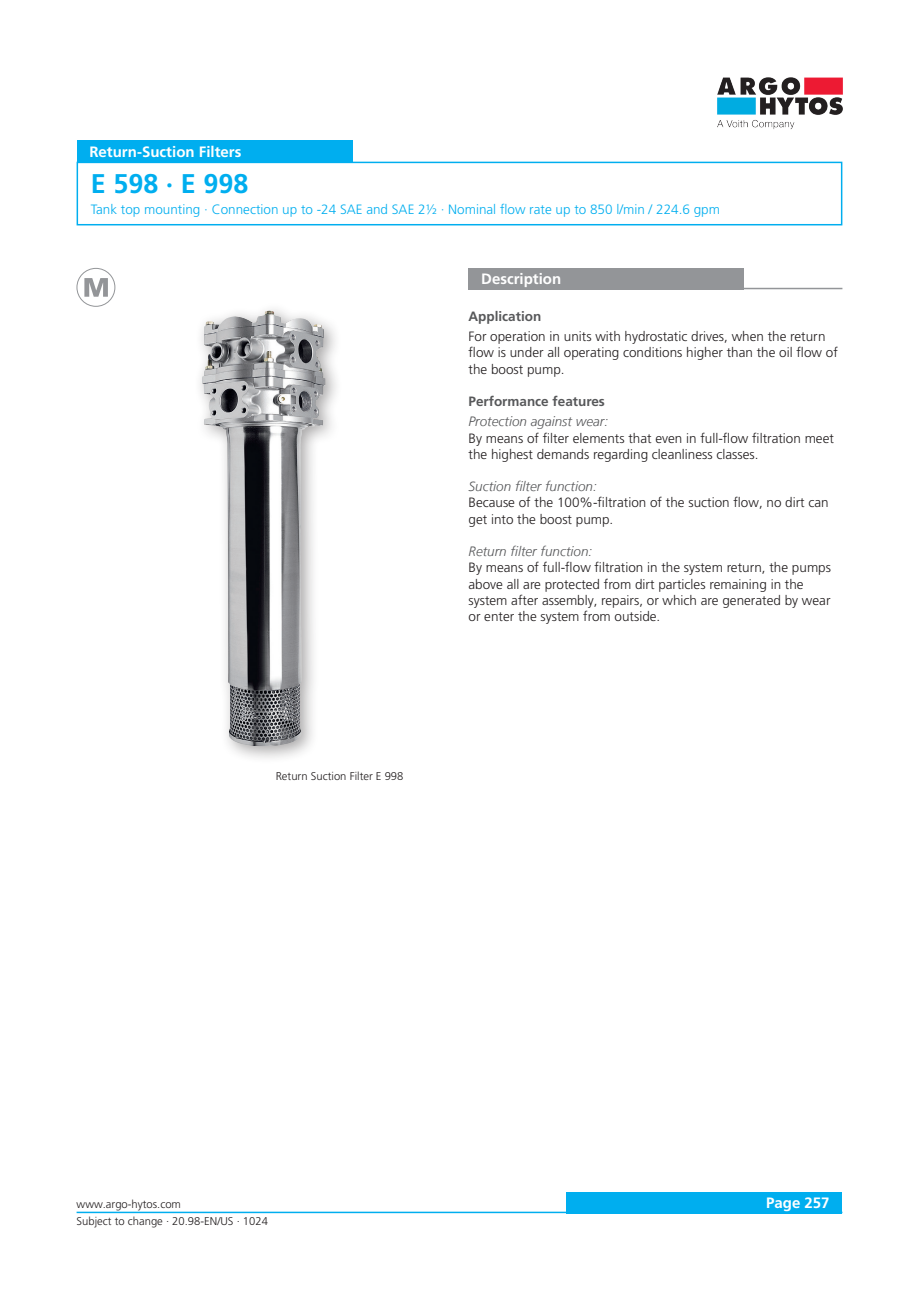
<style>
.page{position:relative;width:919px;height:1289px;background:#fff}
.page>*{position:absolute;margin:0;border:0;box-sizing:border-box;transform-origin:0 0}
._01_Headline_blue{font:700 27px "Frutiger LT Pro";color:#00aeef}
._04_Headline_white{font:700 15px "Frutiger LT Pro";color:#fff}
._06_Copytext{font:300 13.5px/16.2px "Frutiger LT Pro";color:#231f20}
._03_HeadlineCopytext_blue{font:300 13.5px "Frutiger LT Pro";color:#00aeef}
._10_Subline_Italic{font:italic 300 13.5px "Frutiger LT";color:#57585a}
._05_Subline_Copytext{font:700 13.5px "Frutiger LT Pro";color:#57585a}
._08_Legend{font:300 11.25px "Frutiger LT Pro";color:#231f20}
</style>
<div class="page">
<div style="left:566px;top:1191px;width:276px;height:22px;background:#00aeef"></div>
<hr style="left:77px;top:1211px;width:765px;height:2px;background:#00aeef">
<img style="left:717px;top:77px;width:126px;height:52px">
<div style="left:77px;top:162px;width:765px;height:63px;border:2px solid #00aeef"></div>
<div style="left:77px;top:140px;width:275px;height:22px;background:#00aeef"></div>
<div style="left:468px;top:268px;width:276px;height:21px;background:#939598"></div>
<hr style="left:468px;top:288px;width:374px;height:1px;background:#939598">
<div style="left:77px;top:268px;width:38px;height:39px;border:1px solid #939598;border-radius:50%"></div>
<svg style="left:84px;top:278px;width:24px;height:19px"></svg>
<div style="left:192px;top:302px;width:151px;height:462px;background:#231f20;opacity:.4"></div>
<img style="left:202px;top:311px;width:123px;height:436px">
<p class="_04_Headline_white" style="left:89px;top:143px;width:153px">Return-Suction Filters</p>
<p class="_01_Headline_blue" style="left:91px;top:168px;width:159px">E 598 · E 998</p>
<p class="_03_HeadlineCopytext_blue" style="left:91px;top:201px;width:630px">Tank top mounting · Connection up to -24 SAE and SAE 2½ · Nominal flow rate up to 850 l/min / 224.6 gpm</p>
<p class="_08_Legend" style="left:276px;top:769px;width:129px">Return Suction Filter E 998</p>
<p class="_04_Headline_white" style="left:481px;top:270px;width:81px">Description</p>
<p class="_05_Subline_Copytext" style="left:468px;top:308px;width:74px">Application</p>
<p class="_06_Copytext" style="left:468px;top:328px;width:371px">For operation in units with hydrostatic drives, when the return flow is under all operating conditions higher than the oil flow of the boost pump.</p>
<p class="_05_Subline_Copytext" style="left:468px;top:393px;width:138px">Performance features</p>
<p class="_10_Subline_Italic" style="left:468px;top:414px;width:141px">Protection against wear:</p>
<p class="_06_Copytext" style="left:468px;top:430px;width:367px">By means of filter elements that even in full-flow filtration meet the highest demands regarding cleanliness classes.</p>
<p class="_10_Subline_Italic" style="left:468px;top:479px;width:130px">Suction filter function:</p>
<p class="_06_Copytext" style="left:468px;top:495px;width:362px">Because of the 100%-filtration of the suction flow, no dirt can get into the boost pump.</p>
<p class="_10_Subline_Italic" style="left:468px;top:543px;width:125px">Return filter function:</p>
<p class="_06_Copytext" style="left:468px;top:559px;width:364px">By means of full-flow filtration in the system return, the pumps above all are protected from dirt particles remaining in the system after assembly, repairs, or which are generated by wear or enter the system from outside.</p>
<p class="_08_Legend" style="left:77px;top:1197px;width:106px">www.argo-hytos.com</p>
<p class="_04_Headline_white" style="left:766px;top:1194px;width:65px">Page 257</p>
<p class="_08_Legend" style="left:77px;top:1214px;width:193px">Subject to change · 20.98-EN/US · 1024</p>
</div>
